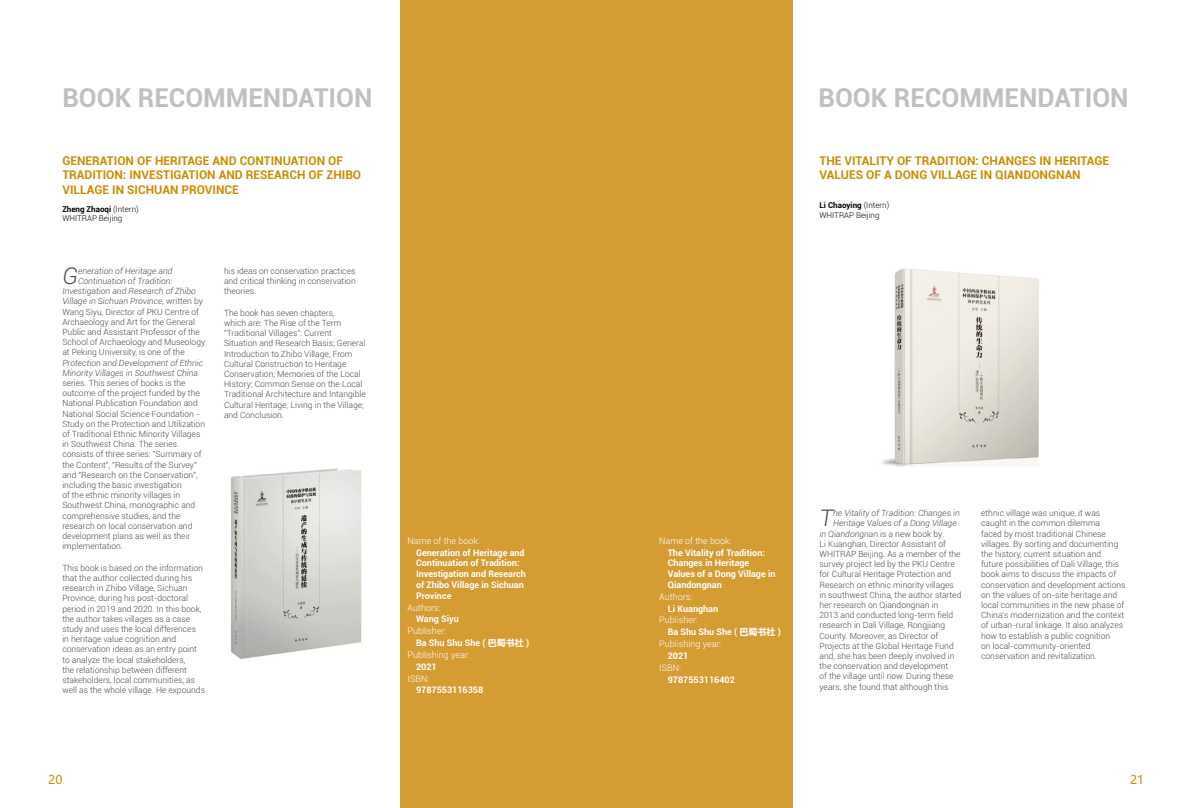
<style>
.page{position:relative;width:1191px;height:808px;background:#fff}
.page>*{position:absolute;margin:0;border:0;box-sizing:border-box;transform-origin:0 0}
.t1{font:700 26px "Roboto";color:#bfc0c0}
.t2{font:italic 300 22.8px "Roboto";color:#4c4948}
.t3{font:700 12px/14.4px "Roboto";color:#cd8c00}
.t4{font:12px "Microsoft Ya Hei";color:#cd8c00}
.t5{font:700 9px/10.8px "Roboto";color:#fff}
.t6{font:300 9px "Roboto";color:#fff}
.t7{font:300 8.5px/10.2px "Roboto";color:#4c4948}
.t8{font:italic 300 8.5px/10.2px "Roboto";color:#4c4948}
.t9{font:300 8px/9.6px "Roboto";color:#000}
.s1{font-weight:700}
.s2{font-style:normal}
.s3{font-family:"Microsoft Ya Hei"}
</style>
<div class="page">
<img style="left:230px;top:468px;width:132px;height:191px">
<img style="left:882px;top:268px;width:157px;height:198px">
<div style="left:590px;top:0;width:202px;height:808px;background:#d59c34"></div>
<div style="left:400px;top:0;width:203px;height:808px;background:#d59c34"></div>
<h1 class="t1" style="left:62px;top:80px;width:312px">BOOK RECOMMENDATION</h1>
<h1 class="t1" style="left:818px;top:80px;width:312px">BOOK RECOMMENDATION</h1>
<h3 class="t3" style="left:62px;top:153px;width:300px">GENERATION OF HERITAGE AND CONTINUATION OF<br>TRADITION: INVESTIGATION AND RESEARCH OF ZHIBO<br>VILLAGE IN SICHUAN PROVINCE</h3>
<p class="t9" style="left:62px;top:204px;width:78px"><span class="s1">Zheng Zhaoqi</span> (Intern)<br>WHITRAP Beijing</p>
<h2 class="t2" style="left:62px;top:260px;width:17px">G</h2>
<p class="t8" style="left:78px;top:265px;width:96px">eneration of Heritage and</p>
<p class="t8" style="left:78px;top:276px;width:96px">Continuation of Tradition:</p>
<p class="t8" style="left:62px;top:286px;width:135px">Investigation and Research of Zhibo</p>
<p class="t8" style="left:62px;top:296px;width:142px">Village in Sichuan Province<span class="s2">, written by</span></p>
<p class="t7" style="left:62px;top:306px;width:138px">Wang Siyu, Director of PKU Centre of</p>
<p class="t7" style="left:62px;top:316px;width:134px">Archaeology and Art for the General</p>
<p class="t7" style="left:62px;top:327px;width:139px">Public and Assistant Professor of the</p>
<p class="t7" style="left:62px;top:337px;width:144px">School of Archaeology and Museology</p>
<p class="t7" style="left:62px;top:347px;width:124px">at Peking University, is one of the</p>
<p class="t8" style="left:62px;top:357px;width:142px">Protection and Development of Ethnic<br>Minority Villages in Southwest China</p>
<p class="t7" style="left:62px;top:378px;width:144px">series. This series of books is the outcome of the project funded by the National Publication Foundation and National Social Science Foundation - Study on the Protection and Utilization of Traditional Ethnic Minority Villages in Southwest China. The series consists of three series: "Summary of the Content", "Results of the Survey" and "Research on the Conservation", including the basic investigation<br>of the ethnic minority villages in Southwest China, monographic and comprehensive studies, and the research on local conservation and development plans as well as their implementation.</p>
<p class="t7" style="left:62px;top:562px;width:144px">This book is based on the information that the author collected during his research in Zhibo Village, Sichuan Province, during his post-doctoral period in 2019 and 2020. In this book, the author takes villages as a case study and uses the local differences<br>in heritage value cognition and conservation ideas as an entry point to analyze the local stakeholders,<br>the relationship between different stakeholders, local communities, as well as the whole village. He expounds</p>
<p class="t7" style="left:224px;top:265px;width:133px;text-align:justify">his ideas on conservation practices and critical thinking in conservation theories.</p>
<p class="t7" style="left:224px;top:307px;width:143px">The book has seven chapters,<br>which are: The Rise of the Term "Traditional Villages": Current Situation and Research Basis; General Introduction to Zhibo Village; From Cultural Construction to Heritage Conservation; Memories of the Local History; Common Sense on the Local Traditional Architecture and Intangible Cultural Heritage; Living in the Village; and Conclusion.</p>
<p class="t6" style="left:407px;top:534px;width:74px">Name of the book:</p>
<p class="t5" style="left:416px;top:546px;width:111px">Generation of Heritage and<br>Continuation of Tradition:<br>Investigation and Research of Zhibo Village in Sichuan<br>Province</p>
<p class="t6" style="left:407px;top:601px;width:34px">Authors:</p>
<p class="t5" style="left:416px;top:613px;width:44px">Wang Siyu</p>
<p class="t6" style="left:407px;top:625px;width:40px">Publisher:</p>
<p class="t5" style="left:416px;top:637px;width:115px">Ba Shu Shu She ( <span class="s3">巴蜀书社</span> )</p>
<p class="t6" style="left:407px;top:648px;width:63px">Publishing year:</p>
<p class="t5" style="left:416px;top:661px;width:22px">2021</p>
<p class="t6" style="left:407px;top:672px;width:23px">ISBN:</p>
<p class="t5" style="left:416px;top:684px;width:69px">9787553116358</p>
<h3 class="t3" style="left:819px;top:153px;width:291px">THE VITALITY OF TRADITION: CHANGES IN HERITAGE<br>VALUES OF A DONG VILLAGE IN QIANDONGNAN</h3>
<p class="t9" style="left:819px;top:200px;width:71px"><span class="s1">Li Chaoying</span> (Intern)<br>WHITRAP Beijing</p>
<p class="t6" style="left:659px;top:534px;width:74px">Name of the book:</p>
<p class="t5" style="left:668px;top:546px;width:109px">The Vitality of Tradition:<br>Changes in Heritage<br>Values of a Dong Village in<br>Qiandongnan</p>
<p class="t6" style="left:659px;top:590px;width:34px">Authors:</p>
<p class="t5" style="left:668px;top:603px;width:52px">Li Kuanghan</p>
<p class="t6" style="left:659px;top:614px;width:40px">Publisher:</p>
<p class="t5" style="left:668px;top:626px;width:115px">Ba Shu Shu She ( <span class="s3">巴蜀书社</span> )</p>
<p class="t6" style="left:659px;top:638px;width:63px">Publishing year:</p>
<p class="t5" style="left:668px;top:650px;width:22px">2021</p>
<p class="t6" style="left:659px;top:661px;width:23px">ISBN:</p>
<p class="t5" style="left:668px;top:674px;width:69px">9787553116402</p>
<h2 class="t2" style="left:819px;top:502px;width:15px">T</h2>
<p class="t8" style="left:833px;top:508px;width:128px">he Vitality of Tradition: Changes in</p>
<p class="t8" style="left:833px;top:518px;width:125px">Heritage Values of a Dong Village</p>
<p class="t8" style="left:819px;top:528px;width:124px">in Qiandongnan <span class="s2">is a new book by</span></p>
<p class="t7" style="left:819px;top:538px;width:128px">Li Kuanghan, Director Assistant of</p>
<p class="t7" style="left:819px;top:548px;width:143px">WHITRAP Beijing. As a member of the</p>
<p class="t7" style="left:819px;top:559px;width:137px">survey project led by the PKU Centre</p>
<p class="t7" style="left:819px;top:569px;width:133px">for Cultural Heritage Protection and</p>
<p class="t7" style="left:819px;top:579px;width:136px">Research on ethnic minority villages</p>
<p class="t7" style="left:819px;top:589px;width:143px">in southwest China, the author started</p>
<p class="t7" style="left:819px;top:599px;width:120px">her research on Qiandongnan in</p>
<p class="t7" style="left:819px;top:610px;width:135px">2013 and conducted long-term field</p>
<p class="t7" style="left:819px;top:620px;width:127px">research in Dali Village, Rongjiang</p>
<p class="t7" style="left:819px;top:630px;width:120px">County. Moreover, as Director of</p>
<p class="t7" style="left:819px;top:640px;width:136px">Projects at the Global Heritage Fund</p>
<p class="t7" style="left:819px;top:650px;width:136px">and, she has been deeply involved in</p>
<p class="t7" style="left:819px;top:661px;width:130px">the conservation and development</p>
<p class="t7" style="left:819px;top:671px;width:136px">of the village until now. During these</p>
<p class="t7" style="left:819px;top:681px;width:130px">years, she found that although this</p>
<p class="t7" style="left:981px;top:508px;width:146px">ethnic village was unique, it was caught in the common dilemma<br>faced by most traditional Chinese villages. By sorting and documenting the history, current situation and future possibilities of Dali Village, this book aims to discuss the impacts of conservation and development actions on the values of on-site heritage and local communities in the new phase of China’s modernization and the context of urban-rural linkage. It also analyzes how to establish a public cognition<br>on local-community-oriented conservation and revitalization.</p>
<h3 class="t4" style="left:48px;top:772px;width:16px">20</h3>
<h3 class="t4" style="left:1130px;top:772px;width:16px">21</h3>
</div>
